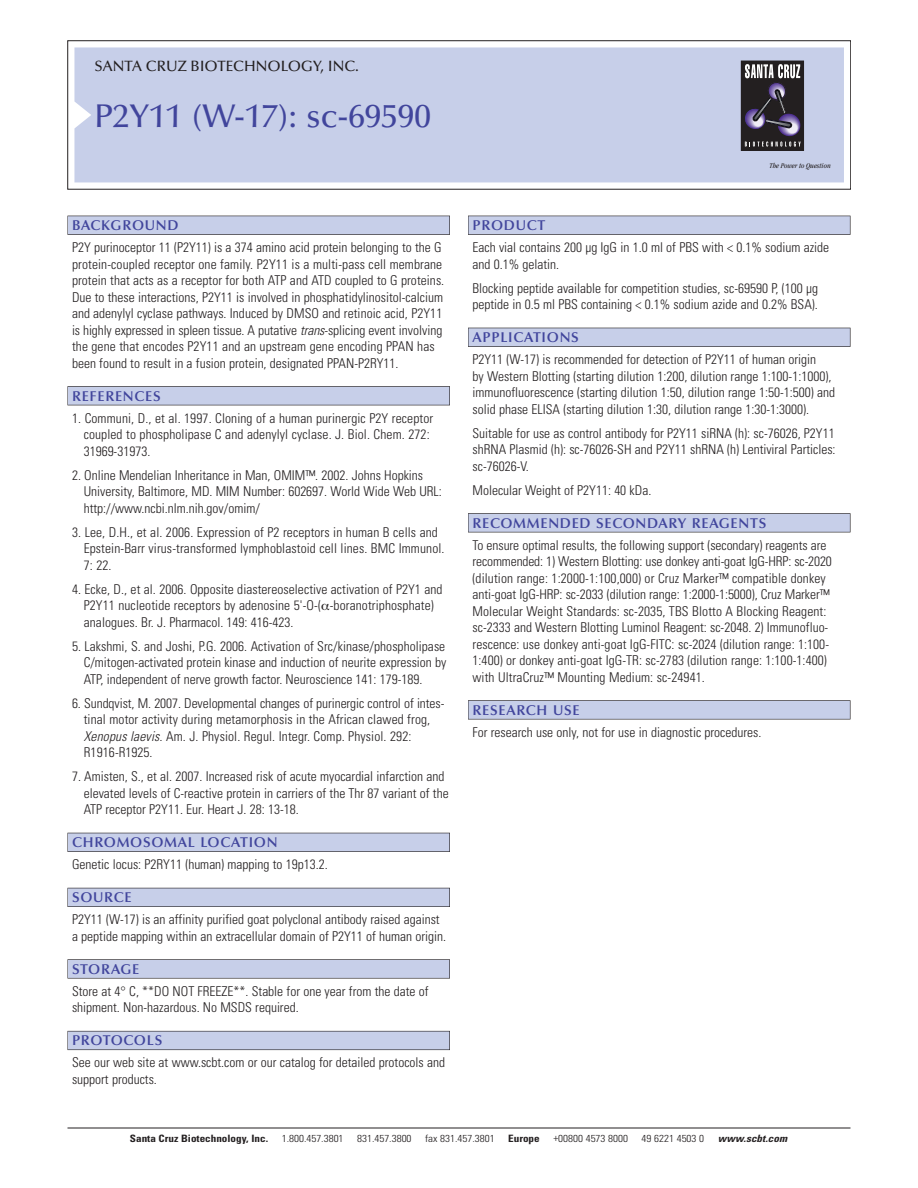
<style>
.page{position:relative;width:918px;height:1188px;background:#fff}
.page>*{position:absolute;margin:0;border:0;box-sizing:border-box;transform-origin:0 0}
.t1{font:500 33px "Optima";color:#41459c}
.t2{font:500 15px "Optima";color:#231f20}
.t3{font:600 14.25px "Optima";letter-spacing:.05em;color:#41459c}
.t4{font:300 condensed 13.5px/16.5px "Univers";color:#231f20}
.t5{font:300 condensed 10.2px "Univers";color:#231f20;scale:1.1 1}
.t6{font:700 condensed 10.2px "Univers";color:#231f20;scale:1.1 1}
.t7{font:italic 700 condensed 10.2px "Univers";color:#231f20;scale:1.1 1}
.t8{font:italic condensed 7.5px "Garamond";color:#231f20}
.s1{font-style:italic}
</style>
<div class="page">
<div style="left:74px;top:47px;width:770px;height:135px;background:#c7cfe9"></div>
<div style="left:741px;top:61px;width:62px;height:89px;background:#231f20"></div>
<div style="left:741px;top:61px;width:63px;height:90px;border:1px solid #231f20"></div>
<svg style="left:741px;top:64px;width:64px;height:83px"></svg>
<div style="left:68px;top:216px;width:382px;height:19px;background:#64636a"></div>
<div style="left:68px;top:216px;width:381px;height:18px;background:#c7cfe9"></div>
<div style="left:68px;top:386px;width:382px;height:19px;background:#64636a"></div>
<div style="left:68px;top:387px;width:381px;height:18px;background:#c7cfe9"></div>
<div style="left:68px;top:833px;width:382px;height:19px;background:#63636c"></div>
<div style="left:68px;top:833px;width:381px;height:18px;background:#c7cfe9"></div>
<div style="left:68px;top:888px;width:382px;height:19px;background:#63646e"></div>
<div style="left:68px;top:888px;width:381px;height:18px;background:#c7cfe9"></div>
<svg style="left:68px;top:959px;width:382px;height:20px"></svg>
<div style="left:68px;top:960px;width:381px;height:18px;background:#c7cfe9"></div>
<div style="left:68px;top:1031px;width:382px;height:19px;background:#717380"></div>
<div style="left:68px;top:1031px;width:381px;height:18px;background:#c7cfe9"></div>
<div style="left:468px;top:216px;width:382px;height:19px;background:#64636a"></div>
<div style="left:468px;top:216px;width:382px;height:18px;background:#c7cfe9"></div>
<div style="left:468px;top:328px;width:382px;height:19px;background:#62626a"></div>
<div style="left:468px;top:328px;width:382px;height:18px;background:#c7cfe9"></div>
<div style="left:468px;top:513px;width:382px;height:19px;background:#67666b"></div>
<div style="left:468px;top:514px;width:382px;height:18px;background:#c7cfe9"></div>
<div style="left:468px;top:700px;width:382px;height:19px;background:#6b696e"></div>
<div style="left:468px;top:701px;width:382px;height:18px;background:#c7cfe9"></div>
<hr style="left:68px;top:1128px;width:782px;height:1px;background:#231f20">
<p class="t2" style="left:94px;top:60px;width:266px">SANTA CRUZ BIOTECHNOLOGY, INC.</p>
<h1 class="t1" style="left:94px;top:102px;width:338px">P2Y11 (W-17): sc-69590</h1>
<p class="t3" style="left:72px;top:219px;width:108px">BACKGROUND</p>
<p class="t4" style="left:72px;top:240px;width:374px">P2Y purinoceptor 11 (P2Y11) is a 374 amino acid protein belonging to the G protein-coupled receptor one family. P2Y11 is a multi-pass cell membrane protein that acts as a receptor for both ATP and ATD coupled to G proteins.<br>Due to these interactions, P2Y11 is involved in phosphatidylinositol-calcium and adenylyl cyclase pathways. Induced by DMSO and retinoic acid, P2Y11 is highly expressed in spleen tissue. A putative <span class="s1">trans</span>-splicing event involving the gene that encodes P2Y11 and an upstream gene encoding PPAN has been found to result in a fusion protein, designated PPAN-P2RY11.</p>
<p class="t3" style="left:72px;top:390px;width:90px">REFERENCES</p>
<p class="t4" style="left:84px;top:411px;width:351px;text-indent:-12px">1. Communi, D., et al. 1997. Cloning of a human purinergic P2Y receptor coupled to phospholipase C and adenylyl cyclase. J. Biol. Chem. 272:<br>31969-31973.</p>
<p class="t4" style="left:84px;top:468px;width:360px;text-indent:-12px">2. Online Mendelian Inheritance in Man, OMIM™. 2002. Johns Hopkins<br>University, Baltimore, MD. MIM Number: 602697. World Wide Web URL: http://www.ncbi.nlm.nih.gov/omim/</p>
<p class="t4" style="left:84px;top:525px;width:362px;text-indent:-12px">3. Lee, D.H., et al. 2006. Expression of P2 receptors in human B cells and<br>Epstein-Barr virus-transformed lymphoblastoid cell lines. BMC Immunol.<br>7: 22.</p>
<p class="t4" style="left:84px;top:582px;width:360px;text-indent:-12px">4. Ecke, D., et al. 2006. Opposite diastereoselective activation of P2Y1 and<br>P2Y11 nucleotide receptors by adenosine 5'-O-( -boranotriphosphate) analogues. Br. J. Pharmacol. 149: 416-423.</p>
<p class="t4" style="left:84px;top:639px;width:364px;text-align:justify;text-indent:-12px">5. Lakshmi, S. and Joshi, P.G. 2006. Activation of Src/kinase/phospholipase C/mitogen-activated protein kinase and induction of neurite expression by ATP, independent of nerve growth factor. Neuroscience 141: 179-189.</p>
<p class="t4" style="left:84px;top:696px;width:362px;text-indent:-12px">6. Sundqvist, M. 2007. Developmental changes of purinergic control of intes&shy;tinal motor activity during metamorphosis in the African clawed frog, <span class="s1">Xenopus laevis.</span>Am. J. Physiol. Regul. Integr. Comp. Physiol. 292:<br>R1916-R1925.</p>
<p class="t4" style="left:84px;top:769px;width:367px;text-indent:-12px">7. Amisten, S., et al. 2007. Increased risk of acute myocardial infarction and elevated levels of C-reactive protein in carriers of the Thr 87 variant of the<br>ATP receptor P2Y11. Eur. Heart J. 28: 13-18.</p>
<p class="t3" style="left:72px;top:836px;width:207px">CHROMOSOMAL LOCATION</p>
<p class="t4" style="left:72px;top:858px;width:257px">Genetic locus: P2RY11 (human) mapping to 19p13.2.</p>
<p class="t3" style="left:72px;top:891px;width:61px">SOURCE</p>
<p class="t4" style="left:72px;top:913px;width:376px">P2Y11 (W-17) is an affinity purified goat polyclonal antibody raised against a peptide mapping within an extracellular domain of P2Y11 of human origin.</p>
<p class="t3" style="left:72px;top:963px;width:69px">STORAGE</p>
<p class="t4" style="left:72px;top:984px;width:358px">Store at 4° C, **DO NOT FREEZE**. Stable for one year from the date of shipment. Non-hazardous. No MSDS required.</p>
<p class="t3" style="left:72px;top:1035px;width:92px">PROTOCOLS</p>
<p class="t4" style="left:72px;top:1056px;width:375px">See our web site at www.scbt.com or our catalog for detailed protocols and support products.</p>
<p class="t8" style="left:769px;top:163px;width:63px">The Power to Question</p>
<p class="t3" style="left:473px;top:219px;width:74px">PRODUCT</p>
<p class="t4" style="left:473px;top:240px;width:358px">Each vial contains 200 µg IgG in 1.0 ml of PBS with &lt; 0.1% sodium azide and 0.1% gelatin.</p>
<p class="t4" style="left:473px;top:281px;width:347px">Blocking peptide available for competition studies, sc-69590 P, (100 µg peptide in 0.5 ml PBS containing &lt; 0.1% sodium azide and 0.2% BSA).</p>
<p class="t3" style="left:473px;top:331px;width:108px">APPLICATIONS</p>
<p class="t4" style="left:473px;top:352px;width:364px">P2Y11 (W-17) is recommended for detection of P2Y11 of human origin<br>by Western Blotting (starting dilution 1:200, dilution range 1:100-1:1000), immunofluorescence (starting dilution 1:50, dilution range 1:50-1:500) and solid phase ELISA (starting dilution 1:30, dilution range 1:30-1:3000).</p>
<p class="t4" style="left:473px;top:426px;width:365px;text-align:justify">Suitable for use as control antibody for P2Y11 siRNA (h): sc-76026, P2Y11 shRNA Plasmid (h): sc-76026-SH and P2Y11 shRNA (h) Lentiviral Particles: sc-76026-V.</p>
<p class="t4" style="left:473px;top:483px;width:180px">Molecular Weight of P2Y11: 40 kDa.</p>
<p class="t3" style="left:473px;top:517px;width:295px">RECOMMENDED SECONDARY REAGENTS</p>
<p class="t4" style="left:473px;top:538px;width:361px">To ensure optimal results, the following support (secondary) reagents are recommended: 1) Western Blotting: use donkey anti-goat IgG-HRP: sc-2020 (dilution range: 1:2000-1:100,000) or Cruz Marker™ compatible donkey anti-goat IgG-HRP: sc-2033 (dilution range: 1:2000-1:5000), Cruz Marker™ Molecular Weight Standards: sc-2035, TBS Blotto A Blocking Reagent: sc-2333 and Western Blotting Luminol Reagent: sc-2048. 2) Immunofluo&shy;rescence: use donkey anti-goat IgG-FITC: sc-2024 (dilution range: 1:100- 1:400) or donkey anti-goat IgG-TR: sc-2783 (dilution range: 1:100-1:400) with UltraCruz™ Mounting Medium: sc-24941.</p>
<p class="t3" style="left:473px;top:704px;width:109px">RESEARCH USE</p>
<p class="t4" style="left:473px;top:725px;width:290px">For research use only, not for use in diagnostic procedures.</p>
<p class="t6" style="left:130px;top:1135px;width:127px">Santa Cruz Biotechnology, Inc.</p>
<p class="t5" style="left:282px;top:1135px;width:58px">1.800.457.3801</p>
<p class="t5" style="left:357px;top:1135px;width:51px">831.457.3800</p>
<p class="t5" style="left:425px;top:1135px;width:65px">fax 831.457.3801</p>
<p class="t6" style="left:508px;top:1135px;width:30px">Europe</p>
<p class="t5" style="left:553px;top:1135px;width:69px">+00800 4573 8000</p>
<p class="t5" style="left:642px;top:1135px;width:58px">49 6221 4503 0</p>
<p class="t7" style="left:718px;top:1135px;width:67px">www.scbt.com</p>
</div>
